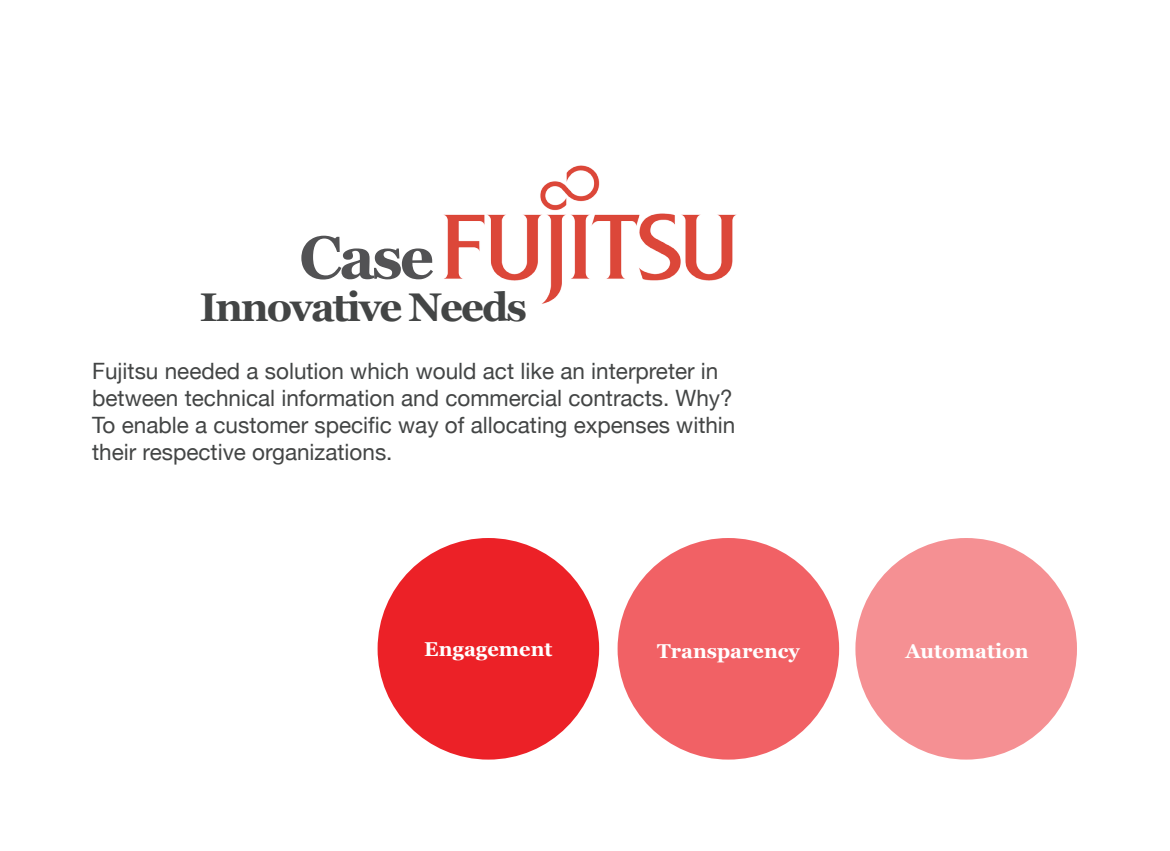
<style>
.page{position:relative;width:1170px;height:851px;background:#fff}
.page>*{position:absolute;margin:0;border:0;box-sizing:border-box;transform-origin:0 0}
.t1{font:700 60px "Georgia";color:#525254}
.t2{font:700 40px "Georgia";letter-spacing:-.05em;color:#434545}
.t3{font:22.5px/27px "Helvetica Neue";color:#434545}
.t4{font:700 20px "Georgia";color:#fff}
</style>
<div class="page">
<div style="left:617px;top:538px;width:222px;height:221px;background:#f16165;border-radius:50%"></div>
<div style="left:377px;top:538px;width:222px;height:221px;background:#ec2127;border-radius:50%"></div>
<div style="left:855px;top:538px;width:221px;height:221px;background:#f59093;border-radius:50%"></div>
<img style="left:444px;top:165px;width:293px;height:139px">
<p class="t1" style="left:299px;top:212px;width:136px">Case</p>
<p class="t2" style="left:200px;top:277px;width:329px">Innovative Needs</p>
<p class="t3" style="left:92px;top:359px;width:644px">Fujitsu needed a solution which would act like an interpreter in between technical information and commercial contracts. Why?<br>To enable a customer specific way of allocating expenses within their respective organizations.</p>
<p class="t4" style="left:424px;top:634px;width:130px">Engagement</p>
<p class="t4" style="left:657px;top:636px;width:144px">Transparency</p>
<p class="t4" style="left:905px;top:636px;width:125px">Automation</p>
</div>
